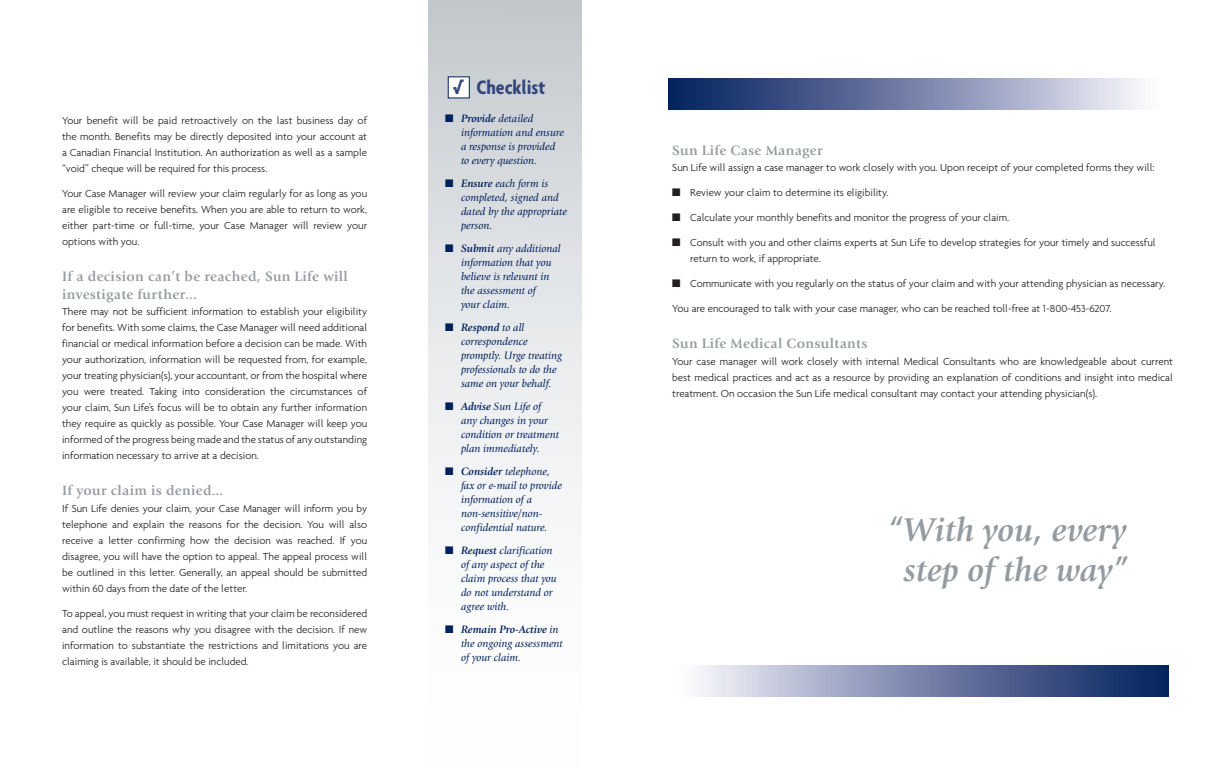
<style>
.page{position:relative;width:1224px;height:774px;background:#fff}
.page>*{position:absolute;margin:0;border:0;box-sizing:border-box;transform-origin:0 0}
.t1{font:italic 700 34px/40.8px "Giovanni EF";color:#959ca1;text-align:center}
.t2{font:700 condensed 21px "Agenda";color:#33477b}
.t3{font:700 14px/18px "Giovanni EF";letter-spacing:.025em;color:#959ca1}
.t4{font:300 11px/16px "Agenda";color:#231f20;text-align:justify}
.t5{font:italic 11px/14px "Giovanni EF";color:#00215d}
.s1{font-weight:700}
</style>
<div class="page">
<div style="left:428px;top:0;width:153px;height:774px;background:linear-gradient(to bottom,#c9cdd1,#fff)"></div>
<div style="left:448px;top:76px;width:22px;height:22px;background:#fff"></div>
<div style="left:669px;top:78px;width:495px;height:31px;background:linear-gradient(to right,#001959,#fcf8ff)"></div>
<div style="left:673px;top:665px;width:495px;height:31px;background:linear-gradient(to right,#fcf9ff,#001959)"></div>
<p class="t4" style="left:62px;top:112px;width:307px">Your benefit will be paid retroactively on the last business day of the month. Benefits may be directly deposited into your account at a Canadian Financial Institution. An authorization as well as a sample “void” cheque will be required for this process.</p>
<p class="t4" style="left:62px;top:185px;width:307px">Your Case Manager will review your claim regularly for as long as you are eligible to receive benefits. When you are able to return to work, either part-time or full-time, your Case Manager will review your options with you.</p>
<p class="t3" style="left:62px;top:267px;width:287px">If a decision can’t be reached, Sun Life will investigate further…</p>
<p class="t4" style="left:62px;top:304px;width:307px">There may not be sufficient information to establish your eligibility for benefits. With some claims, the Case Manager will need additional financial or medical information before a decision can be made. With your authorization, information will be requested from, for example, your treating physician(s), your accountant, or from the hospital where you were treated. Taking into consideration the circumstances of your claim, Sun Life’s focus will be to obtain any further information they require as quickly as possible. Your Case Manager will keep you informed of the progress being made and the status of any outstanding information necessary to arrive at a decision.</p>
<p class="t3" style="left:62px;top:482px;width:163px">If your claim is denied…</p>
<p class="t4" style="left:62px;top:500px;width:307px">If Sun Life denies your claim, your Case Manager will inform you by telephone and explain the reasons for the decision. You will also receive a letter confirming how the decision was reached. If you disagree, you will have the option to appeal. The appeal process will be outlined in this letter. Generally, an appeal should be submitted within 60 days from the date of the letter.</p>
<p class="t4" style="left:62px;top:605px;width:307px">To appeal, you must request in writing that your claim be reconsidered and outline the reasons why you disagree with the decision. If new information to substantiate the restrictions and limitations you are claiming is available, it should be included.</p>
<h2 class="t2" style="left:453px;top:75px;width:94px">√ Checklist</h2>
<p class="t5" style="left:461px;top:111px;width:104px;text-indent:-16px">■ <span class="s1">Provide</span> detailed information and ensure a response is provided to every question.</p>
<p class="t5" style="left:461px;top:176px;width:108px;text-indent:-16px">■ <span class="s1">Ensure</span> each form is completed, signed and dated by the appropriate person.</p>
<p class="t5" style="left:461px;top:241px;width:101px;text-indent:-16px">■ <span class="s1">Submit</span> any additional information that you believe is relevant in the assessment of<br>your claim.</p>
<p class="t5" style="left:461px;top:320px;width:103px;text-indent:-16px">■ <span class="s1">Respond</span> to all correspondence promptly. Urge treating professionals to do the same on your behalf.</p>
<p class="t5" style="left:461px;top:399px;width:99px;text-indent:-16px">■ <span class="s1">Advise</span> Sun Life of any changes in your condition or treatment plan immediately.</p>
<p class="t5" style="left:461px;top:464px;width:102px;text-indent:-16px">■ <span class="s1">Consider</span> telephone, fax or e-mail to provide information of a non-sensitive/non&shy;confidential nature.</p>
<p class="t5" style="left:461px;top:543px;width:97px;text-indent:-16px">■ <span class="s1">Request</span> clarification of any aspect of the claim process that you do not understand or agree with.</p>
<p class="t5" style="left:461px;top:622px;width:103px;text-indent:-16px">■ <span class="s1">Remain Pro-Active</span> in the ongoing assessment of your claim.</p>
<p class="t3" style="left:672px;top:141px;width:152px">Sun Life Case Manager</p>
<p class="t4" style="left:672px;top:160px;width:484px">Sun Life will assign a case manager to work closely with you. Upon receipt of your completed forms they will:</p>
<p class="t4" style="left:672px;top:185px;width:218px">■ Review your claim to determine its eligibility.</p>
<p class="t4" style="left:672px;top:210px;width:339px">■ Calculate your monthly benefits and monitor the progress of your claim.</p>
<p class="t4" style="left:690px;top:235px;width:467px;text-indent:-18px">■ Consult with you and other claims experts at Sun Life to develop strategies for your timely and successful return to work, if appropriate.</p>
<p class="t4" style="left:672px;top:276px;width:494px">■ Communicate with you regularly on the status of your claim and with your attending physician as necessary.</p>
<p class="t4" style="left:672px;top:301px;width:441px">You are encouraged to talk with your case manager, who can be reached toll-free at 1-800-453-6207.</p>
<p class="t3" style="left:672px;top:335px;width:197px">Sun Life Medical Consultants</p>
<p class="t4" style="left:672px;top:353px;width:502px">Your case manager will work closely with internal Medical Consultants who are knowledgeable about current best medical practices and act as a resource by providing an explanation of conditions and insight into medical treatment. On occasion the Sun Life medical consultant may contact your attending physician(s).</p>
<h1 class="t1" style="left:886px;top:509px;width:243px">“With you, every step of the way”</h1>
</div>
